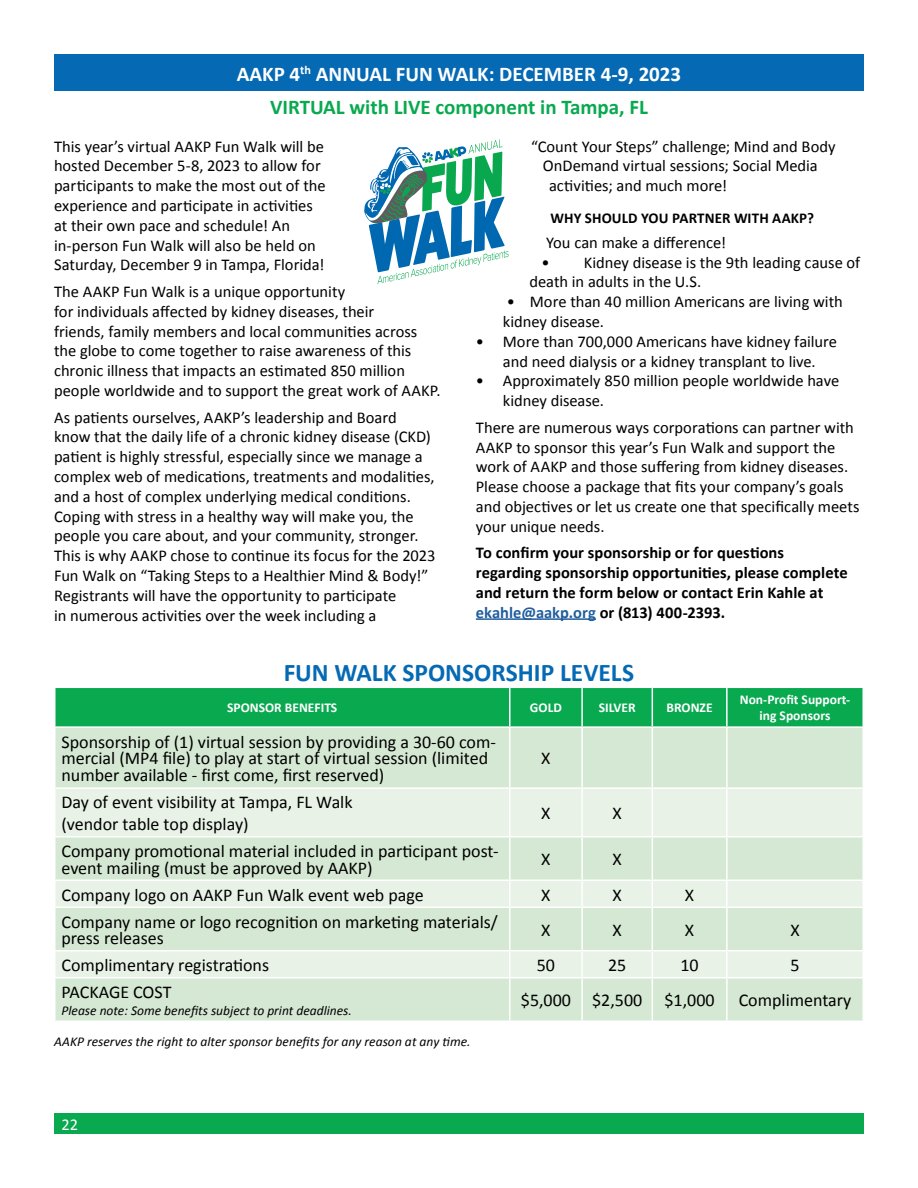
<style>
.page{position:relative;width:918px;height:1188px;background:#fff}
.page>*{position:absolute;margin:0;border:0;box-sizing:border-box;transform-origin:0 0}
.t1{font:700 25.5px "Calibri";color:#0569b3}
.t2{font:700 21px/33.8px "Calibri";color:#fff;text-align:center}
.t3{font:18px/16.5px "Calibri";color:#000}
.t4{font:16.5px/19.8px "Calibri";color:#000}
.t5{font:700 16.5px/19.8px "Calibri";letter-spacing:.005em;color:#000}
.t6{font:16.5px "Calibri";color:#fff}
.t7{font:700 15px "Calibri";letter-spacing:.005em;color:#000}
.t8{font:italic 13.5px "Calibri";color:#000}
.t9{font:700 13.5px/16.2px "Calibri";color:#fff;text-align:center}
.s1{color:#08a94f}
.s2{color:#215e9e}
</style>
<div class="page">
<div style="left:54px;top:1113px;width:810px;height:21px;background:#08a94f"></div>
<div style="left:54px;top:54px;width:810px;height:37px;background:#0569b3"></div>
<hr style="left:476px;top:618px;width:120px;height:2px;background:#215e9e">
<div style="left:56px;top:688px;width:806px;height:38px;background:#08a94f"></div>
<div style="left:56px;top:728px;width:806px;height:293px;background:#d5e8d3"></div>
<svg style="left:56px;top:789px;width:806px;height:188px;background:#dfeddd"></svg>
<hr style="left:509px;top:688px;width:2px;height:38px;background:#fff">
<hr style="left:581px;top:688px;width:2px;height:38px;background:#fff">
<hr style="left:652px;top:688px;width:1px;height:38px;background:#fff">
<hr style="left:726px;top:688px;width:2px;height:38px;background:#fff">
<hr style="left:509px;top:728px;width:2px;height:59px;background:#fff">
<hr style="left:581px;top:728px;width:2px;height:59px;background:#fff">
<hr style="left:652px;top:728px;width:1px;height:59px;background:#fff">
<hr style="left:726px;top:728px;width:2px;height:59px;background:#fff">
<hr style="left:54px;top:787px;width:456px;height:2px;background:#fff">
<hr style="left:510px;top:787px;width:72px;height:2px;background:#fff">
<hr style="left:509px;top:789px;width:2px;height:47px;background:#fff">
<hr style="left:582px;top:787px;width:70px;height:2px;background:#fff">
<hr style="left:581px;top:789px;width:2px;height:47px;background:#fff">
<hr style="left:652px;top:787px;width:75px;height:2px;background:#fff">
<hr style="left:652px;top:789px;width:1px;height:47px;background:#fff">
<hr style="left:727px;top:787px;width:137px;height:2px;background:#fff">
<hr style="left:726px;top:789px;width:2px;height:47px;background:#fff">
<hr style="left:54px;top:836px;width:456px;height:2px;background:#fff">
<hr style="left:510px;top:836px;width:72px;height:2px;background:#fff">
<hr style="left:509px;top:838px;width:2px;height:42px;background:#fff">
<hr style="left:582px;top:836px;width:70px;height:2px;background:#fff">
<hr style="left:581px;top:838px;width:2px;height:42px;background:#fff">
<hr style="left:652px;top:836px;width:75px;height:2px;background:#fff">
<hr style="left:652px;top:838px;width:1px;height:42px;background:#fff">
<hr style="left:727px;top:836px;width:137px;height:2px;background:#fff">
<hr style="left:726px;top:838px;width:2px;height:42px;background:#fff">
<hr style="left:54px;top:880px;width:456px;height:1px;background:#fff">
<hr style="left:510px;top:880px;width:72px;height:1px;background:#fff">
<hr style="left:509px;top:881px;width:2px;height:26px;background:#fff">
<hr style="left:582px;top:880px;width:70px;height:1px;background:#fff">
<hr style="left:581px;top:881px;width:2px;height:26px;background:#fff">
<hr style="left:652px;top:880px;width:75px;height:1px;background:#fff">
<svg style="left:652px;top:881px;width:1px;height:26px"></svg>
<hr style="left:727px;top:880px;width:137px;height:1px;background:#fff">
<hr style="left:726px;top:881px;width:2px;height:26px;background:#fff">
<hr style="left:54px;top:907px;width:456px;height:1px;background:#fff">
<hr style="left:510px;top:907px;width:72px;height:1px;background:#fff">
<hr style="left:509px;top:908px;width:2px;height:42px;background:#fff">
<hr style="left:582px;top:907px;width:70px;height:1px;background:#fff">
<hr style="left:581px;top:908px;width:2px;height:42px;background:#fff">
<hr style="left:652px;top:907px;width:75px;height:1px;background:#fff">
<hr style="left:652px;top:908px;width:1px;height:42px;background:#fff">
<hr style="left:727px;top:907px;width:137px;height:1px;background:#fff">
<hr style="left:726px;top:908px;width:2px;height:42px;background:#fff">
<hr style="left:54px;top:950px;width:456px;height:2px;background:#fff">
<hr style="left:510px;top:950px;width:72px;height:2px;background:#fff">
<hr style="left:509px;top:952px;width:2px;height:25px;background:#fff">
<hr style="left:582px;top:950px;width:70px;height:2px;background:#fff">
<hr style="left:581px;top:952px;width:2px;height:25px;background:#fff">
<hr style="left:652px;top:950px;width:75px;height:2px;background:#fff">
<svg style="left:652px;top:952px;width:1px;height:25px"></svg>
<hr style="left:727px;top:950px;width:137px;height:2px;background:#fff">
<hr style="left:726px;top:952px;width:2px;height:25px;background:#fff">
<hr style="left:54px;top:977px;width:456px;height:2px;background:#fff">
<hr style="left:510px;top:977px;width:72px;height:2px;background:#fff">
<hr style="left:509px;top:979px;width:2px;height:42px;background:#fff">
<hr style="left:582px;top:977px;width:70px;height:2px;background:#fff">
<hr style="left:581px;top:979px;width:2px;height:42px;background:#fff">
<hr style="left:652px;top:977px;width:75px;height:2px;background:#fff">
<hr style="left:652px;top:979px;width:1px;height:42px;background:#fff">
<hr style="left:727px;top:977px;width:137px;height:2px;background:#fff">
<hr style="left:726px;top:979px;width:2px;height:42px;background:#fff">
<svg style="left:364px;top:139px;width:145px;height:145px"></svg>
<p class="t2" style="left:237px;top:57px;width:446px">AAKP 4<sup>th</sup> ANNUAL FUN WALK: DECEMBER 4-9, 2023<br><span class="s1">VIRTUAL with LIVE component in Tampa, FL</span></p>
<p class="t4" style="left:54px;top:136px;width:273px">This year’s virtual AAKP Fun Walk will be hosted December 5-8, 2023 to allow for participants to make the most out of the experience and participate in activities at their own pace and schedule! An in-person Fun Walk will also be held on Saturday, December 9 in Tampa, Florida!</p>
<p class="t4" style="left:54px;top:282px;width:388px">The AAKP Fun Walk is a unique opportunity<br>for individuals affected by kidney diseases, their<br>friends, family members and local communities across the globe to come together to raise awareness of this chronic illness that impacts an estimated 850 million people worldwide and to support the great work of AAKP.</p>
<p class="t4" style="left:54px;top:407px;width:383px">As patients ourselves, AAKP’s leadership and Board know that the daily life of a chronic kidney disease (CKD) patient is highly stressful, especially since we manage a complex web of medications, treatments and modalities, and a host of complex underlying medical conditions.<br>Coping with stress in a healthy way will make you, the people you care about, and your community, stronger.<br>This is why AAKP chose to continue its focus for the 2023<br>Fun Walk on “Taking Steps to a Healthier Mind &amp; Body!” Registrants will have the opportunity to participate<br>in numerous activities over the week including a</p>
<p class="t4" style="left:531px;top:136px;width:306px">“Count Your Steps” challenge; Mind and Body</p>
<p class="t4" style="left:543px;top:156px;width:276px">OnDemand virtual sessions; Social Media</p>
<p class="t4" style="left:549px;top:176px;width:180px">activities; and much more!</p>
<p class="t7" style="left:550px;top:209px;width:265px">WHY SHOULD YOU PARTNER WITH AAKP?</p>
<p class="t4" style="left:546px;top:232px;width:182px">You can make a difference!</p>
<p class="t4" style="left:530px;top:252px;width:332px;text-indent:12px">• Kidney disease is the 9th leading cause of death in adults in the U.S.</p>
<p class="t4" style="left:503px;top:292px;width:342px">• More than 40 million Americans are living with kidney disease.</p>
<p class="t4" style="left:476px;top:331px;width:363px;text-align:center">• More than 700,000 Americans have kidney failure and need dialysis or a kidney transplant to live.</p>
<p class="t4" style="left:503px;top:371px;width:338px;text-indent:-27px">• Approximately 850 million people worldwide have kidney disease.</p>
<p class="t4" style="left:476px;top:417px;width:385px">There are numerous ways corporations can partner with AAKP to sponsor this year’s Fun Walk and support the work of AAKP and those suffering from kidney diseases.<br>Please choose a package that fits your company’s goals and objectives or let us create one that specifically meets your unique needs.</p>
<p class="t5" style="left:476px;top:543px;width:373px">To confirm your sponsorship or for questions regarding sponsorship opportunities, please complete and return the form below or contact Erin Kahle at <span class="s2">ekahle@aakp.org</span> or (813) 400-2393.</p>
<h1 class="t1" style="left:284px;top:656px;width:352px">FUN WALK SPONSORSHIP LEVELS</h1>
<p class="t9" style="left:227px;top:700px;width:112px">SPONSOR BENEFITS</p>
<p class="t9" style="left:530px;top:700px;width:33px">GOLD</p>
<p class="t9" style="left:599px;top:700px;width:38px">SILVER</p>
<p class="t9" style="left:667px;top:700px;width:48px">BRONZE</p>
<p class="t9" style="left:740px;top:692px;width:112px">Non-Profit Support&shy;ing Sponsors</p>
<p class="t3" style="left:62px;top:734px;width:436px">Sponsorship of (1) virtual session by providing a 30-60 com&shy;mercial (MP4 file) to play at start of virtual session (limited number available - first come, first reserved)</p>
<p class="t3" style="left:541px;top:750px;width:11px">X</p>
<p class="t3" style="left:62px;top:792px;width:293px;line-height:21.6px">Day of event visibility at Tampa, FL Walk (vendor table top display)</p>
<p class="t3" style="left:541px;top:805px;width:11px">X</p>
<p class="t3" style="left:613px;top:805px;width:11px">X</p>
<p class="t3" style="left:61px;top:843px;width:439px">Company promotional material included in participant post&shy;event mailing (must be approved by AAKP)</p>
<p class="t3" style="left:541px;top:851px;width:11px">X</p>
<p class="t3" style="left:613px;top:851px;width:11px">X</p>
<p class="t3" style="left:61px;top:886px;width:364px">Company logo on AAKP Fun Walk event web page</p>
<p class="t3" style="left:541px;top:886px;width:11px">X</p>
<p class="t3" style="left:613px;top:886px;width:11px">X</p>
<p class="t3" style="left:685px;top:886px;width:11px">X</p>
<p class="t3" style="left:62px;top:913px;width:438px">Company name or logo recognition on marketing materials/ press releases</p>
<p class="t3" style="left:541px;top:922px;width:11px">X</p>
<p class="t3" style="left:613px;top:922px;width:11px">X</p>
<p class="t3" style="left:685px;top:922px;width:11px">X</p>
<p class="t3" style="left:790px;top:922px;width:11px">X</p>
<p class="t3" style="left:62px;top:957px;width:209px">Complimentary registrations</p>
<p class="t3" style="left:537px;top:957px;width:20px">50</p>
<p class="t3" style="left:608px;top:957px;width:20px">25</p>
<p class="t3" style="left:680px;top:957px;width:20px">10</p>
<p class="t3" style="left:790px;top:957px;width:11px">5</p>
<p class="t3" style="left:62px;top:984px;width:111px">PACKAGE COST</p>
<p class="t8" style="left:62px;top:1001px;width:292px">Please note: Some benefits subject to print deadlines.</p>
<p class="t3" style="left:521px;top:992px;width:195px">$5,000 $2,500 $1,000</p>
<p class="t3" style="left:739px;top:992px;width:114px">Complimentary</p>
<p class="t8" style="left:54px;top:1032px;width:418px">AAKP reserves the right to alter sponsor benefits for any reason at any time.</p>
<p class="t6" style="left:62px;top:1114px;width:18px">22</p>
</div>
